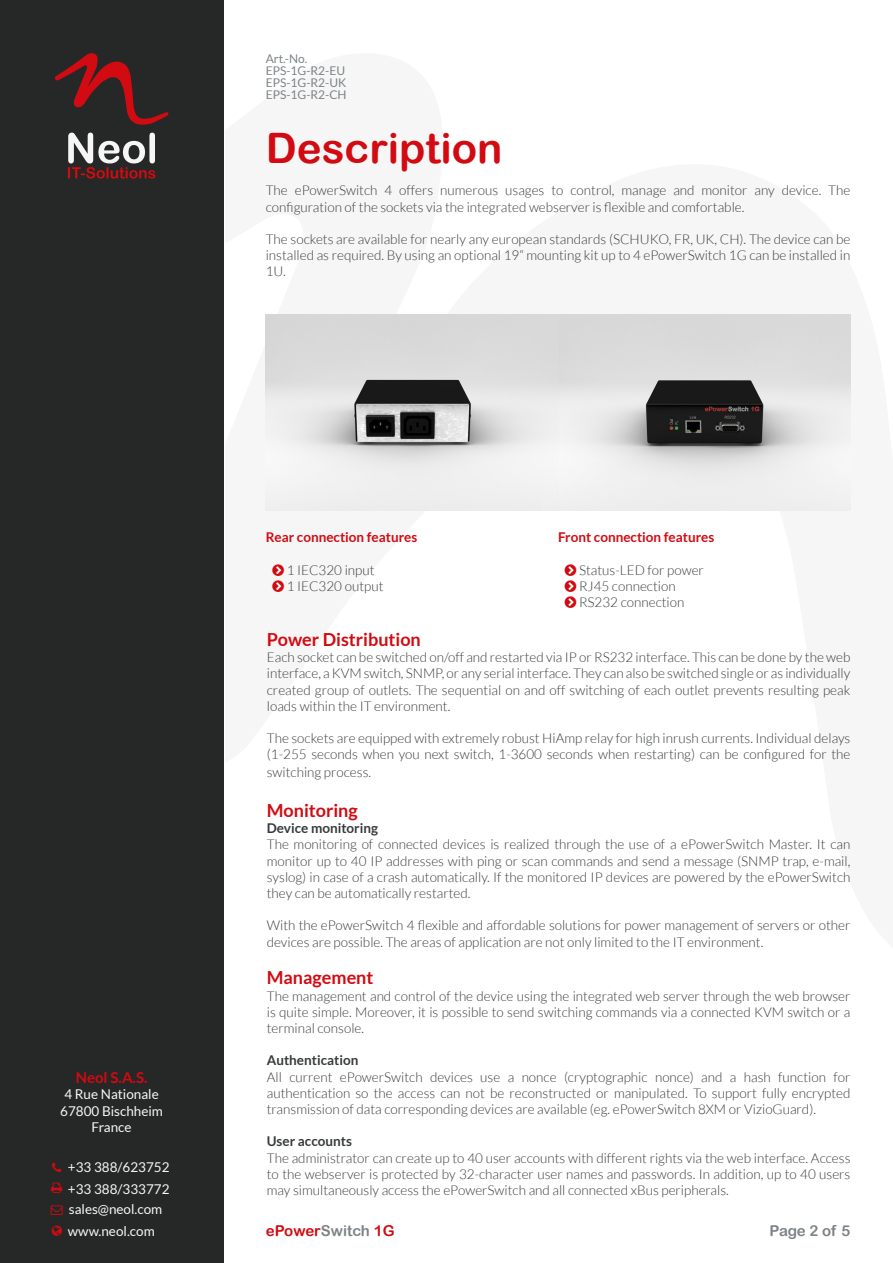
<style>
.page{position:relative;width:893px;height:1263px;background:#fff}
.page>*{position:absolute;margin:0;border:0;box-sizing:border-box;transform-origin:0 0}
.t1{font:42px "Arial Rounded MT Bold";color:#d20a11}
.t2{font:700 18px "Lato";color:#d20a11}
.t3{font:15px "Arial Rounded MT Bold";color:#d20a11}
.t4{font:700 15px "Lato";color:#d20a11}
.t5{font:15px "Arial Rounded MT Bold";letter-spacing:-.02em;color:#7d8386}
.t6{font:300 13.5px/16.2px "Lato";color:#373a3b;text-align:justify}
.t7{font:13.5px/16.2px "Lato";color:#f6f6f6;text-align:center}
.t8{font:700 13.5px "Lato";color:#d20a11}
.t9{font:700 13.5px "Lato";color:#373a3b}
.t10{font:12px/12px "Lato";color:#7d8386}
.s1{color:#7d8386}
</style>
<div class="page">
<div style="left:0;top:0;width:223px;height:1263px;background:#262727"></div>
<svg style="left:54px;top:53px;width:115px;height:72px"></svg>
<svg style="left:68px;top:133px;width:87px;height:46px"></svg>
<img style="left:266px;top:315px;width:584px;height:195px">
<p class="t10" style="left:266px;top:52px;width:82px">Art.-No.<br>EPS-1G-R2-EU<br>EPS-1G-R2-UK<br>EPS-1G-R2-CH</p>
<h1 class="t1" style="left:266px;top:124px;width:238px">Description</h1>
<p class="t6" style="left:266px;top:183px;width:586px">The ePowerSwitch 4 offers numerous usages to control, manage and monitor any device. The configuration of the sockets via the integrated webserver is flexible and comfortable.</p>
<p class="t6" style="left:266px;top:231px;width:586px">The sockets are available for nearly any european standards (SCHUKO, FR, UK, CH). The device can be installed as required. By using an optional 19“ mounting kit up to 4 ePowerSwitch 1G can be installed in 1U.</p>
<p class="t4" style="left:76px;top:1069px;width:73px">Neol S.A.S.</p>
<p class="t7" style="left:60px;top:1086px;width:104px">4 Rue Nationale<br>67800 Bischheim<br>France</p>
<p class="t7" style="left:68px;top:1159px;width:103px">+33 388/623752</p>
<p class="t7" style="left:68px;top:1180px;width:103px">+33 388/333772</p>
<p class="t7" style="left:69px;top:1201px;width:95px">sales@neol.com</p>
<p class="t7" style="left:68px;top:1222px;width:88px">www.neol.com</p>
<p class="t8" style="left:266px;top:530px;width:153px">Rear connection features</p>
<p class="t6" style="left:287px;top:562px;width:98px">1 IEC320 input<br>1 IEC320 output</p>
<p class="t8" style="left:558px;top:530px;width:158px">Front connection features</p>
<p class="t6" style="left:579px;top:562px;width:126px;text-align:left">Status-LED for power<br>RJ45 connection<br>RS232 connection</p>
<h2 class="t2" style="left:267px;top:629px;width:156px">Power Distribution</h2>
<p class="t6" style="left:267px;top:649px;width:585px">Each socket can be switched on/off and restarted via IP or RS232 interface. This can be done by the web interface, a KVM switch, SNMP, or any serial interface. They can also be switched single or as individually created group of outlets. The sequential on and off switching of each outlet prevents resulting peak loads within the IT environment.</p>
<p class="t6" style="left:267px;top:730px;width:585px">The sockets are equipped with extremely robust HiAmp relay for high inrush currents. Individual delays (1-255 seconds when you next switch, 1-3600 seconds when restarting) can be configured for the</p>
<p class="t6" style="left:267px;top:764px;width:106px">switching process.</p>
<h2 class="t2" style="left:267px;top:800px;width:93px">Monitoring</h2>
<p class="t9" style="left:267px;top:820px;width:113px">Device monitoring</p>
<p class="t6" style="left:267px;top:836px;width:585px">The monitoring of connected devices is realized through the use of a ePowerSwitch Master. It can monitor up to 40 IP addresses with ping or scan commands and send a message (SNMP trap, e-mail, syslog) in case of a crash automatically. If the monitored IP devices are powered by the ePowerSwitch they can be automatically restarted.</p>
<p class="t6" style="left:267px;top:917px;width:585px">With the ePowerSwitch 4 flexible and affordable solutions for power management of servers or other devices are possible. The areas of application are not only limited to the IT environment.</p>
<h2 class="t2" style="left:267px;top:967px;width:108px">Management</h2>
<p class="t6" style="left:267px;top:988px;width:585px">The management and control of the device using the integrated web server through the web browser is quite simple. Moreover, it is possible to send switching commands via a connected KVM switch or a terminal console.</p>
<p class="t9" style="left:267px;top:1053px;width:93px">Authentication</p>
<p class="t6" style="left:267px;top:1069px;width:585px">All current ePowerSwitch devices use a nonce (cryptographic nonce) and a hash function for authentication so the access can not be reconstructed or manipulated. To support fully encrypted transmission of data corresponding devices are available (eg. ePowerSwitch 8XM or VizioGuard).</p>
<p class="t9" style="left:267px;top:1134px;width:87px">User accounts</p>
<p class="t6" style="left:267px;top:1150px;width:585px">The administrator can create up to 40 user accounts with different rights via the web interface. Access to the webserver is protected by 32-character user names and passwords. In addition, up to 40 users may simultaneously access the ePowerSwitch and all connected xBus peripherals.</p>
<p class="t3" style="left:266px;top:1222px;width:130px">ePower<span class="s1">Switch</span> 1G</p>
<p class="t5" style="left:770px;top:1222px;width:82px">Page 2 of 5</p>
</div>
